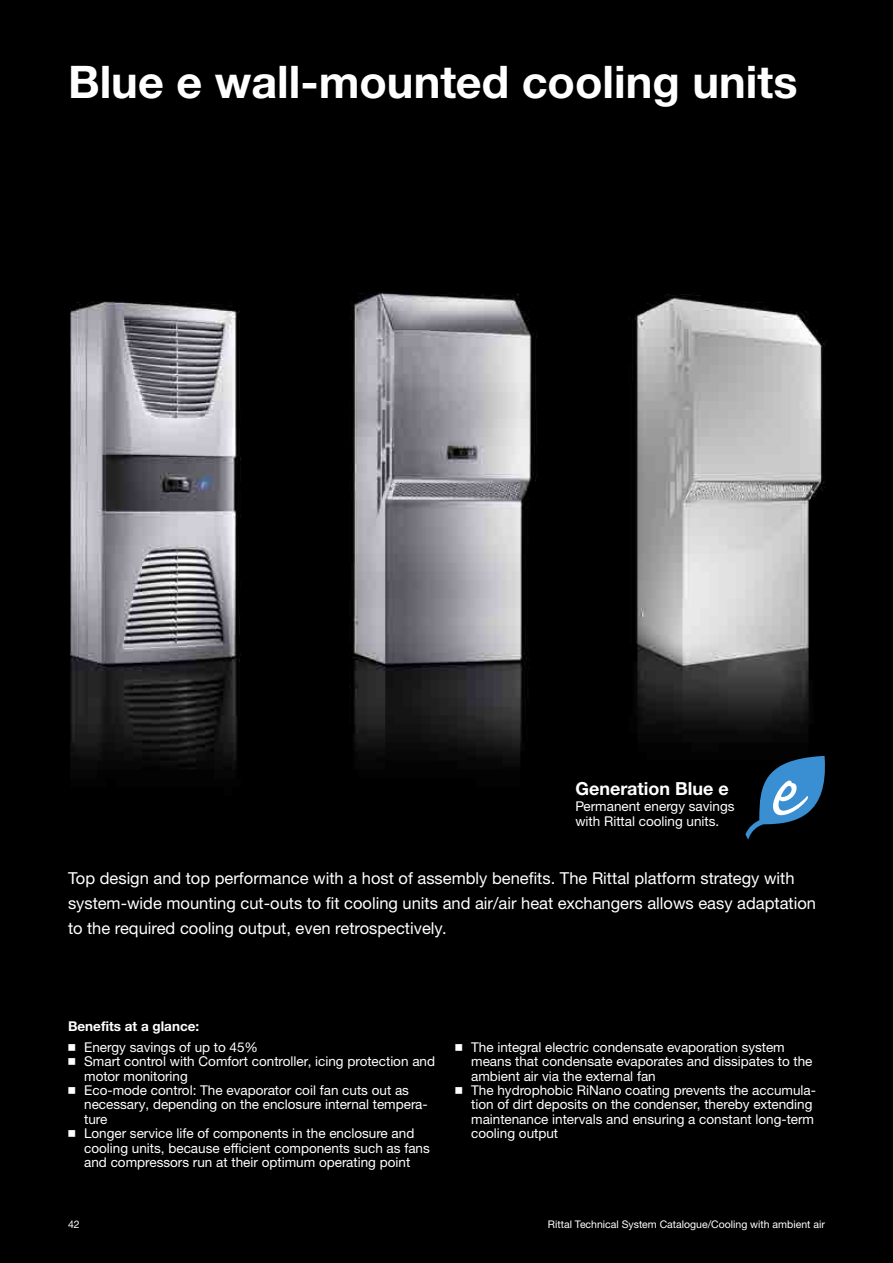
<style>
.page{position:relative;width:893px;height:1263px;background:#000}
.page>*{position:absolute;margin:0;border:0;box-sizing:border-box;transform-origin:0 0}
._1_VariableUeberschrift_30_neg{font:700 45px "Neue Helvetica For Rittal";color:#fff}
._1_VariableUeberschrift_neg{font:700 18px "Neue Helvetica For Rittal";color:#fff}
._1_Einleitung_11_neg{font:16.5px/24.8px "Neue Helvetica For Rittal";color:#fff}
._1_Text_AbstandOhne_9_neg{font:13.5px/14.4px "Neue Helvetica For Rittal";color:#fff}
._1_TextHf_AbstandOhne_9_neg{font:700 13.5px "Neue Helvetica For Rittal";color:#fff}
.t1{font:10.5px "Neue Helvetica For Rittal";color:#fff}
.s1{font-weight:300}
</style>
<div class="page">
<img style="left:0;top:169px;width:891px;height:802px">
<svg style="left:745px;top:756px;width:80px;height:83px;background:#29516f"></svg>
<p class="_1_VariableUeberschrift_30_neg" style="left:68px;top:54px;width:731px">Blue e wall-mounted cooling units</p>
<p class="_1_VariableUeberschrift_neg" style="left:575px;top:777px;width:155px">Generation Blue e</p>
<p class="_1_Text_AbstandOhne_9_neg" style="left:575px;top:799px;width:161px">Permanent energy savings with Rittal cooling units.</p>
<p class="_1_Einleitung_11_neg" style="left:68px;top:866px;width:750px">Top design and top performance with a host of assembly benefits. The Rittal platform strategy with system-wide mounting cut-outs to fit cooling units and air/air heat exchangers allows easy adaptation to the required cooling output, even retrospectively.</p>
<p class="_1_TextHf_AbstandOhne_9_neg" style="left:68px;top:1018px;width:133px">Benefits at a glance:</p>
<p class="_1_Text_AbstandOhne_9_neg" style="left:68px;top:1039px;width:192px"><span class="s1">◾</span> Energy savings of up to 45%</p>
<p class="_1_Text_AbstandOhne_9_neg" style="left:84px;top:1054px;width:352px;text-indent:-16px"><span class="s1">◾</span> Smart control with Comfort controller, icing protection and motor monitoring</p>
<p class="_1_Text_AbstandOhne_9_neg" style="left:84px;top:1083px;width:345px;text-indent:-16px"><span class="s1">◾</span> Eco-mode control: The evaporator coil fan cuts out as necessary, depending on the enclosure internal tempera&shy;ture</p>
<p class="_1_Text_AbstandOhne_9_neg" style="left:84px;top:1126px;width:347px;text-indent:-16px"><span class="s1">◾</span> Longer service life of components in the enclosure and cooling units, because efficient components such as fans and compressors run at their optimum operating point</p>
<p class="_1_Text_AbstandOhne_9_neg" style="left:471px;top:1039px;width:343px;text-indent:-16px"><span class="s1">◾</span> The integral electric condensate evaporation system means that condensate evaporates and dissipates to the ambient air via the external fan</p>
<p class="_1_Text_AbstandOhne_9_neg" style="left:471px;top:1083px;width:346px;text-indent:-16px"><span class="s1">◾</span> The hydrophobic RiNano coating prevents the accumula&shy;tion of dirt deposits on the condenser, thereby extending maintenance intervals and ensuring a constant long-term cooling output</p>
<p class="t1" style="left:68px;top:1218px;width:13px">42</p>
<p class="t1" style="left:548px;top:1218px;width:278px">Rittal Technical System Catalogue/Cooling with ambient air</p>
</div>
